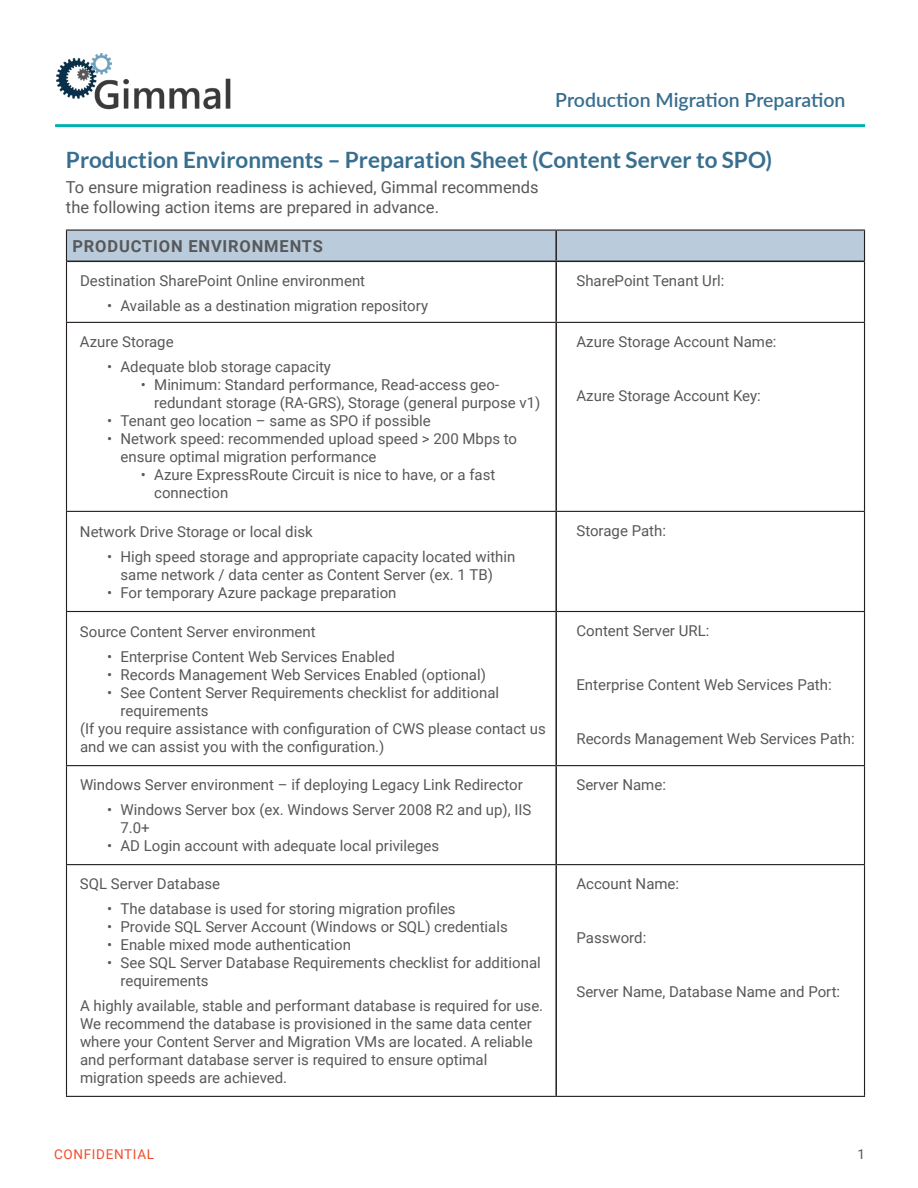
<style>
.page{position:relative;width:918px;height:1188px;background:#fff}
.page>*{position:absolute;margin:0;border:0;box-sizing:border-box;transform-origin:0 0}
.headings{font:700 22.5px "Lato";color:#386e8f}
.t1{font:600 19.5px "Lato";color:#386e8f}
.body{font:16.5px/19.8px "Roboto";color:#57585a}
.body-2{font:700 16.5px "Roboto";letter-spacing:.05em;color:#57585a}
.body-3{font:15px/18px "Roboto";color:#57585a}
.t2{font:13.5px "Roboto";letter-spacing:.05em;color:#f04d2b}
.t3{font:13.5px "Roboto";color:#57585a}
</style>
<div class="page">
<img style="left:56px;top:53px;width:175px;height:57px">
<hr style="left:55px;top:124px;width:810px;height:3px;background:#00b1b0">
<div style="left:67px;top:231px;width:797px;height:30px;background:#bacbdb"></div>
<hr style="left:555px;top:231px;width:2px;height:30px;background:#231f20">
<hr style="left:67px;top:261px;width:489px;height:1px;background:#231f20">
<hr style="left:556px;top:261px;width:308px;height:1px;background:#231f20">
<hr style="left:555px;top:262px;width:2px;height:60px;background:#231f20">
<hr style="left:555px;top:323px;width:2px;height:188px;background:#231f20">
<hr style="left:555px;top:512px;width:2px;height:99px;background:#231f20">
<hr style="left:555px;top:612px;width:2px;height:153px;background:#231f20">
<hr style="left:555px;top:766px;width:2px;height:98px;background:#231f20">
<hr style="left:555px;top:865px;width:2px;height:231px;background:#231f20">
<hr style="left:66px;top:230px;width:490px;height:1px;background:#231f20">
<hr style="left:66px;top:231px;width:1px;height:30px;background:#231f20">
<hr style="left:556px;top:230px;width:309px;height:1px;background:#231f20">
<hr style="left:864px;top:231px;width:1px;height:30px;background:#231f20">
<hr style="left:66px;top:261px;width:1px;height:61px;background:#231f20">
<hr style="left:864px;top:261px;width:1px;height:61px;background:#231f20">
<hr style="left:66px;top:322px;width:490px;height:1px;background:#231f20">
<hr style="left:66px;top:323px;width:1px;height:188px;background:#231f20">
<hr style="left:556px;top:322px;width:309px;height:1px;background:#231f20">
<hr style="left:864px;top:323px;width:1px;height:188px;background:#231f20">
<hr style="left:66px;top:511px;width:490px;height:1px;background:#231f20">
<hr style="left:66px;top:512px;width:1px;height:99px;background:#231f20">
<hr style="left:556px;top:511px;width:309px;height:1px;background:#231f20">
<hr style="left:864px;top:512px;width:1px;height:99px;background:#231f20">
<hr style="left:66px;top:611px;width:490px;height:1px;background:#231f20">
<hr style="left:66px;top:612px;width:1px;height:153px;background:#231f20">
<hr style="left:556px;top:611px;width:309px;height:1px;background:#231f20">
<hr style="left:864px;top:612px;width:1px;height:153px;background:#231f20">
<hr style="left:66px;top:765px;width:490px;height:1px;background:#231f20">
<hr style="left:66px;top:766px;width:1px;height:98px;background:#231f20">
<hr style="left:556px;top:765px;width:309px;height:1px;background:#231f20">
<hr style="left:864px;top:766px;width:1px;height:98px;background:#231f20">
<hr style="left:66px;top:864px;width:490px;height:1px;background:#231f20">
<hr style="left:66px;top:865px;width:1px;height:231px;background:#231f20">
<hr style="left:556px;top:864px;width:309px;height:1px;background:#231f20">
<hr style="left:864px;top:865px;width:1px;height:231px;background:#231f20">
<hr style="left:66px;top:1096px;width:490px;height:1px;background:#231f20">
<hr style="left:556px;top:1096px;width:309px;height:1px;background:#231f20">
<h2 class="t1" style="left:555px;top:85px;width:292px">Production Migration Preparation</h2>
<p class="headings" style="left:66px;top:147px;width:708px">Production Environments – Preparation Sheet (Content Server to SPO)</p>
<p class="body" style="left:66px;top:177px;width:474px">To ensure migration readiness is achieved, Gimmal recommends the following action items are prepared in advance.</p>
<p class="body-2" style="left:73px;top:234px;width:252px">PRODUCTION ENVIRONMENTS</p>
<p class="body-3" style="left:80px;top:271px;width:287px">Destination SharePoint Online environment</p>
<p class="body-3" style="left:107px;top:296px;width:323px">• Available as a destination migration repository</p>
<p class="body-3" style="left:576px;top:271px;width:149px">SharePoint Tenant Url:</p>
<p class="body-3" style="left:80px;top:332px;width:95px">Azure Storage</p>
<p class="body-3" style="left:107px;top:357px;width:226px">• Adequate blob storage capacity</p>
<p class="body-3" style="left:154px;top:375px;width:388px;text-indent:-14px">• Minimum: Standard performance, Read-access geo&shy;redundant storage (RA-GRS), Storage (general purpose v1)</p>
<p class="body-3" style="left:107px;top:411px;width:325px">• Tenant geo location – same as SPO if possible</p>
<p class="body-3" style="left:121px;top:429px;width:398px;text-indent:-14px">• Network speed: recommended upload speed &gt; 200 Mbps to ensure optimal migration performance</p>
<p class="body-3" style="left:154px;top:465px;width:343px;text-indent:-14px">• Azure ExpressRoute Circuit is nice to have, or a fast connection</p>
<p class="body-3" style="left:80px;top:522px;width:234px">Network Drive Storage or local disk</p>
<p class="body-3" style="left:121px;top:547px;width:396px;text-indent:-14px">• High speed storage and appropriate capacity located within same network / data center as Content Server (ex. 1 TB)</p>
<p class="body-3" style="left:107px;top:583px;width:291px">• For temporary Azure package preparation</p>
<p class="body-3" style="left:80px;top:622px;width:237px">Source Content Server environment</p>
<p class="body-3" style="left:107px;top:647px;width:289px">• Enterprise Content Web Services Enabled</p>
<p class="body-3" style="left:107px;top:665px;width:380px">• Records Management Web Services Enabled (optional)</p>
<p class="body-3" style="left:121px;top:683px;width:380px;text-indent:-14px">• See Content Server Requirements checklist for additional requirements</p>
<p class="body-3" style="left:80px;top:719px;width:467px">(If you require assistance with configuration of CWS please contact us and we can assist you with the configuration.)</p>
<p class="body-3" style="left:80px;top:775px;width:444px">Windows Server environment – if deploying Legacy Link Redirector</p>
<p class="body-3" style="left:121px;top:800px;width:413px;text-indent:-14px">• Windows Server box (ex. Windows Server 2008 R2 and up), IIS<br>7.0+</p>
<p class="body-3" style="left:107px;top:836px;width:334px">• AD Login account with adequate local privileges</p>
<p class="body-3" style="left:80px;top:874px;width:142px">SQL Server Database</p>
<p class="body-3" style="left:107px;top:899px;width:350px">• The database is used for storing migration profiles</p>
<p class="body-3" style="left:107px;top:917px;width:402px">• Provide SQL Server Account (Windows or SQL) credentials</p>
<p class="body-3" style="left:107px;top:935px;width:245px">• Enable mixed mode authentication</p>
<p class="body-3" style="left:121px;top:953px;width:422px;text-indent:-14px">• See SQL Server Database Requirements checklist for additional requirements</p>
<p class="body-3" style="left:80px;top:996px;width:465px">A highly available, stable and performant database is required for use.</p>
<p class="body-3" style="left:80px;top:1014px;width:454px">We recommend the database is provisioned in the same data center where your Content Server and Migration VMs are located. A reliable and performant database server is required to ensure optimal migration speeds are achieved.</p>
<p class="body-3" style="left:576px;top:332px;width:202px">Azure Storage Account Name:</p>
<p class="body-3" style="left:576px;top:386px;width:186px">Azure Storage Account Key:</p>
<p class="body-3" style="left:576px;top:521px;width:91px">Storage Path:</p>
<p class="body-3" style="left:576px;top:621px;width:134px">Content Server URL:</p>
<p class="body-3" style="left:576px;top:675px;width:257px">Enterprise Content Web Services Path:</p>
<p class="body-3" style="left:576px;top:729px;width:280px">Records Management Web Services Path:</p>
<p class="body-3" style="left:576px;top:775px;width:91px">Server Name:</p>
<p class="body-3" style="left:576px;top:874px;width:104px">Account Name:</p>
<p class="body-3" style="left:576px;top:928px;width:71px">Password:</p>
<p class="body-3" style="left:576px;top:982px;width:265px">Server Name, Database Name and Port:</p>
<p class="t2" style="left:54px;top:1145px;width:102px">CONFIDENTIAL</p>
<p class="t3" style="left:857px;top:1145px;width:9px">1</p>
</div>
